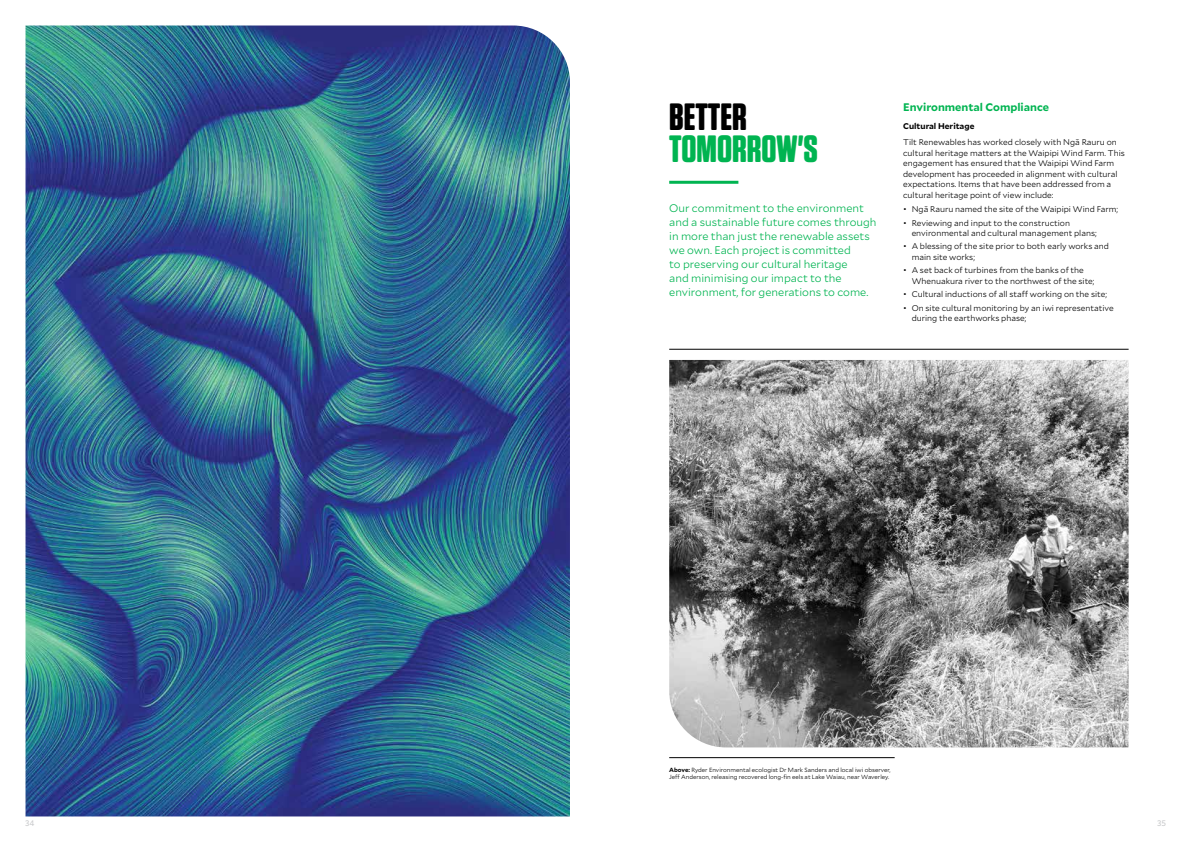
<style>
.page{position:relative;width:1191px;height:842px;background:#fff}
.page>*{position:absolute;margin:0;border:0;box-sizing:border-box;transform-origin:0 0}
.t1{font:700 38px "Tungsten Rounded";color:#00b451}
.t2{font:700 38px "Tungsten Rounded";color:#000}
.t3{font:300 11px/14px "Mallory";color:#00b451}
.t4{font:700 11px "Mallory";color:#00b451}
.t5{font:300 8.3px/10.5px "Mallory";color:#000}
.t6{font:700 8.3px "Mallory";color:#000}
.t7{font:8px "Mallory";color:#c7c8ca}
.t8{font:300 6px/7.2px "Mallory";color:#000}
.s1{font-weight:700}
</style>
<div class="page">
<img style="left:26px;top:26px;width:544px;height:790px">
<hr style="left:669px;top:349px;width:459px;height:1px;background:#000">
<img style="left:669px;top:360px;width:459px;height:387px">
<hr style="left:669px;top:181px;width:69px;height:3px;background:#00b451">
<hr style="left:669px;top:757px;width:225px;height:1px;background:#000">
<h1 class="t2" style="left:669px;top:96px;width:79px">BETTER</h1>
<h1 class="t1" style="left:669px;top:128px;width:150px">TOMORROW'S</h1>
<p class="t3" style="left:669px;top:200px;width:209px">Our commitment to the environment and a sustainable future comes through in more than just the renewable assets we own. Each project is committed<br>to preserving our cultural heritage<br>and minimising our impact to the environment, for generations to come.</p>
<h2 class="t4" style="left:903px;top:99px;width:147px">Environmental Compliance</h2>
<p class="t6" style="left:903px;top:120px;width:73px">Cultural Heritage</p>
<p class="t5" style="left:903px;top:136px;width:223px">Tilt Renewables has worked closely with Ngā Rauru on cultural heritage matters at the Waipipi Wind Farm. This engagement has ensured that the Waipipi Wind Farm development has proceeded in alignment with cultural expectations. Items that have been addressed from a cultural heritage point of view include:</p>
<p class="t5" style="left:903px;top:204px;width:216px">• Ngā Rauru named the site of the Waipipi Wind Farm;</p>
<p class="t5" style="left:911px;top:217px;width:187px;text-indent:-9px">• Reviewing and input to the construction environmental and cultural management plans;</p>
<p class="t5" style="left:911px;top:241px;width:199px;text-indent:-9px">• A blessing of the site prior to both early works and main site works;</p>
<p class="t5" style="left:911px;top:265px;width:184px;text-indent:-9px">• A set back of turbines from the banks of the<br>Whenuakura river to the northwest of the site;</p>
<p class="t5" style="left:903px;top:289px;width:205px">• Cultural inductions of all staff working on the site;</p>
<p class="t5" style="left:911px;top:302px;width:204px;text-indent:-9px">• On site cultural monitoring by an iwi representative during the earthworks phase;</p>
<p class="t8" style="left:669px;top:766px;width:223px"><span class="s1">Above:</span> Ryder Environmental ecologist Dr Mark Sanders and local iwi observer,<br>Jeff Anderson, releasing recovered long-fin eels at Lake Waiau, near Waverley.</p>
<p class="t7" style="left:25px;top:817px;width:11px">34</p>
<p class="t7" style="left:1157px;top:817px;width:11px">35</p>
</div>
